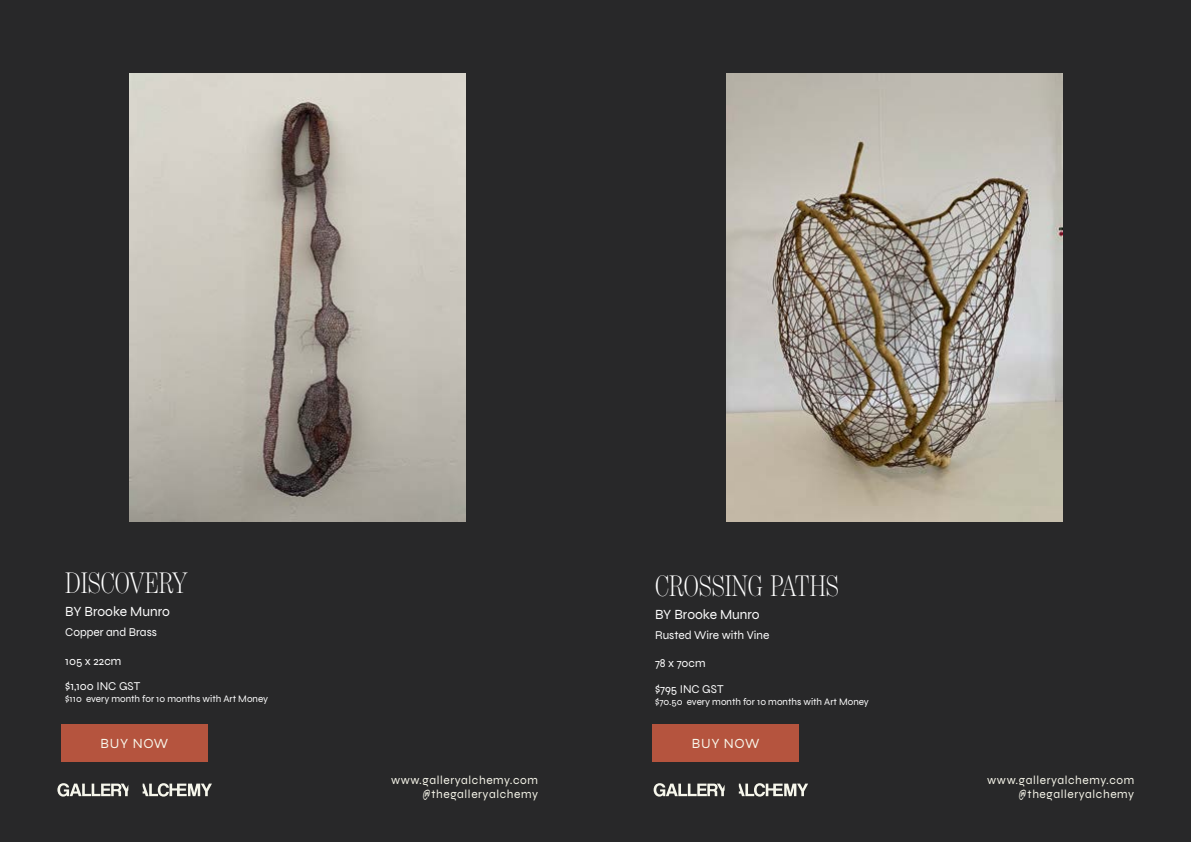
<style>
.page{position:relative;width:1191px;height:842px;background:#282829}
.page>*{position:absolute;margin:0;border:0;box-sizing:border-box;transform-origin:0 0}
.t1{font:300 30px "Benton Mod Disp Ex Cond";color:#fff}
.t2{font:14px "Syne";color:#fff}
.t3{font:14px "Syne";letter-spacing:.05em;color:#f8f7eb}
.t4{font:12px/14.4px "Syne";letter-spacing:.05em;color:#f8f7eb;text-align:right}
.t5{font:12px/25.7px "Syne";color:#fff}
.t6{font:10px "Syne";color:#fff}
</style>
<div class="page">
<svg style="left:739px;top:783px;width:69px;height:14px"></svg>
<svg style="left:653px;top:783px;width:71px;height:14px"></svg>
<svg style="left:143px;top:783px;width:69px;height:14px"></svg>
<svg style="left:57px;top:783px;width:71px;height:14px"></svg>
<img style="left:130px;top:74px;width:336px;height:448px">
<img style="left:726px;top:74px;width:336px;height:448px">
<div style="left:61px;top:724px;width:147px;height:38px;background:#b5543e"></div>
<div style="left:652px;top:724px;width:147px;height:38px;background:#b5543e"></div>
<h1 class="t1" style="left:65px;top:567px;width:124px">DISCOVERY</h1>
<p class="t2" style="left:65px;top:603px;width:106px">BY Brooke Munro</p>
<p class="t5" style="left:65px;top:619px;width:93px">Copper and Brass</p>
<p class="t5" style="left:65px;top:648px;width:77px">105 x 22cm $1,100 INC GST</p>
<p class="t6" style="left:65px;top:693px;width:204px">$110 every month for 10 months with Art Money</p>
<h1 class="t1" style="left:655px;top:570px;width:185px">CROSSING PATHS</h1>
<p class="t2" style="left:655px;top:606px;width:106px">BY Brooke Munro</p>
<p class="t5" style="left:655px;top:622px;width:116px">Rusted Wire with Vine</p>
<p class="t5" style="left:655px;top:650px;width:70px">78 x 70cm $795 INC GST</p>
<p class="t6" style="left:655px;top:696px;width:215px">$70.50 every month for 10 months with Art Money</p>
<p class="t3" style="left:101px;top:736px;width:69px">BUY NOW</p>
<p class="t3" style="left:692px;top:736px;width:69px">BUY NOW</p>
<p class="t4" style="left:391px;top:772px;width:149px">www.galleryalchemy.com @thegalleryalchemy</p>
<p class="t4" style="left:987px;top:772px;width:149px">www.galleryalchemy.com @thegalleryalchemy</p>
</div>
